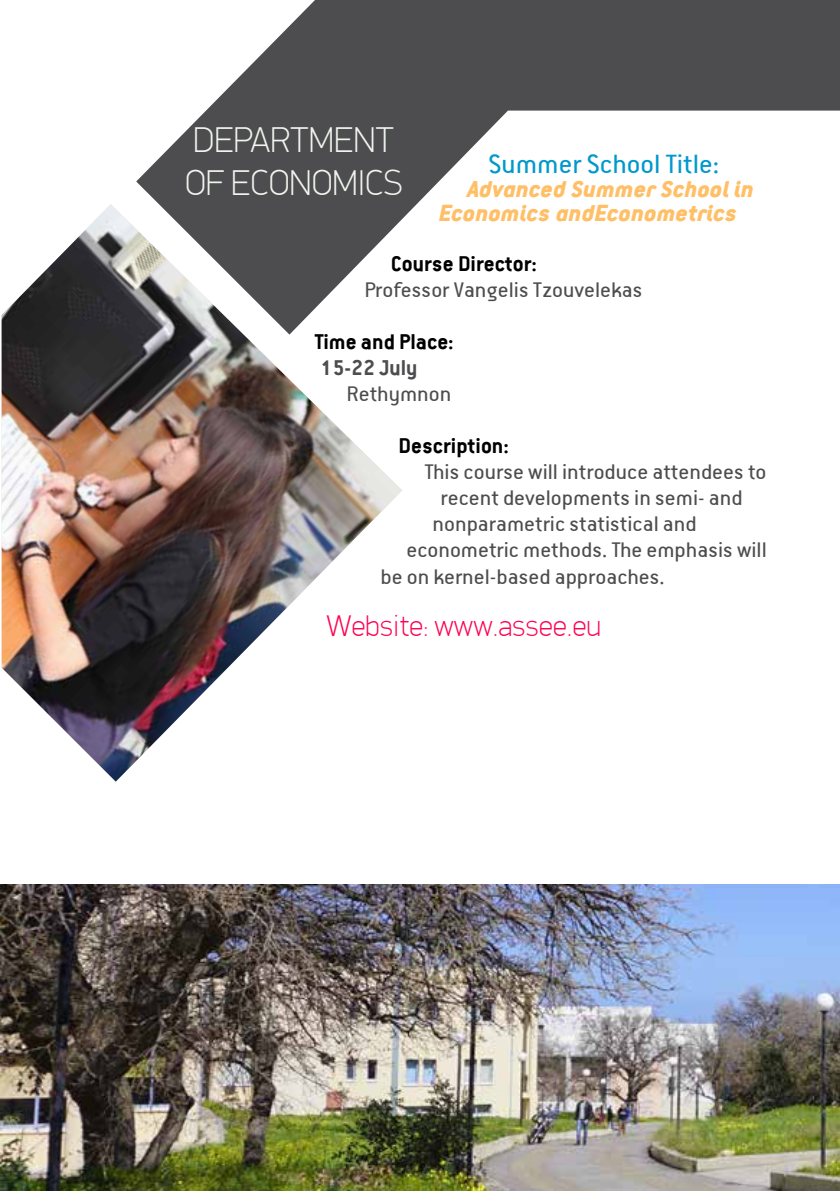
<style>
.page{position:relative;width:840px;height:1191px;background:#fff}
.page>*{position:absolute;margin:0;border:0;box-sizing:border-box;transform-origin:0 0}
.t1{font:100 36px/43.2px "PF Din Display";color:#f0f4ed}
.t2{font:100 30px "PF Din Display";color:#ff0052}
.t3{font:30px "PF Premier Text";color:#09c}
.t4{font:italic 900 26px/24px "PF Premier Text";color:#ffbf66}
.t5{font:24px "PF Premier Text";color:#4d4d4f}
.t6{font:700 24px "PF Premier Text";color:#000}
.t7{font:700 24px "PF Premier Text";color:#4d4d4f}
</style>
<div class="page">
<svg style="left:136px;top:0;width:703px;height:219px;fill:#4d4d4f"></svg>
<img style="left:2px;top:204px;width:400px;height:577px">
<img style="left:0;top:884px;width:839px;height:307px">
<h1 class="t1" style="left:185px;top:118px;width:219px">DEPARTMENT<br>OF ECONOMICS</h1>
<p class="t3" style="left:488px;top:149px;width:232px">Summer School Title:</p>
<p class="t4" style="left:438px;top:177px;width:316px;text-indent:28px">Αdvanced Summer School in<br>Economics andEconometrics</p>
<p class="t6" style="left:390px;top:252px;width:148px">Course Director:</p>
<p class="t5" style="left:364px;top:278px;width:279px">Professor Vangelis Tzouvelekas</p>
<p class="t6" style="left:314px;top:330px;width:141px">Time and Place:</p>
<p class="t7" style="left:320px;top:356px;width:99px">15-22 July</p>
<p class="t5" style="left:346px;top:382px;width:106px">Rethymnon</p>
<p class="t6" style="left:398px;top:434px;width:112px">Description:</p>
<p class="t5" style="left:424px;top:460px;width:343px">This course will introduce attendees to</p>
<p class="t5" style="left:440px;top:486px;width:303px">recent developments in semi- and</p>
<p class="t5" style="left:432px;top:512px;width:265px">nonparametric statistical and</p>
<p class="t5" style="left:406px;top:538px;width:362px">econometric methods. The emphasis will</p>
<p class="t5" style="left:380px;top:565px;width:285px">be on kernel-based approaches.</p>
<p class="t2" style="left:326px;top:607px;width:276px">Website: www.assee.eu</p>
</div>
